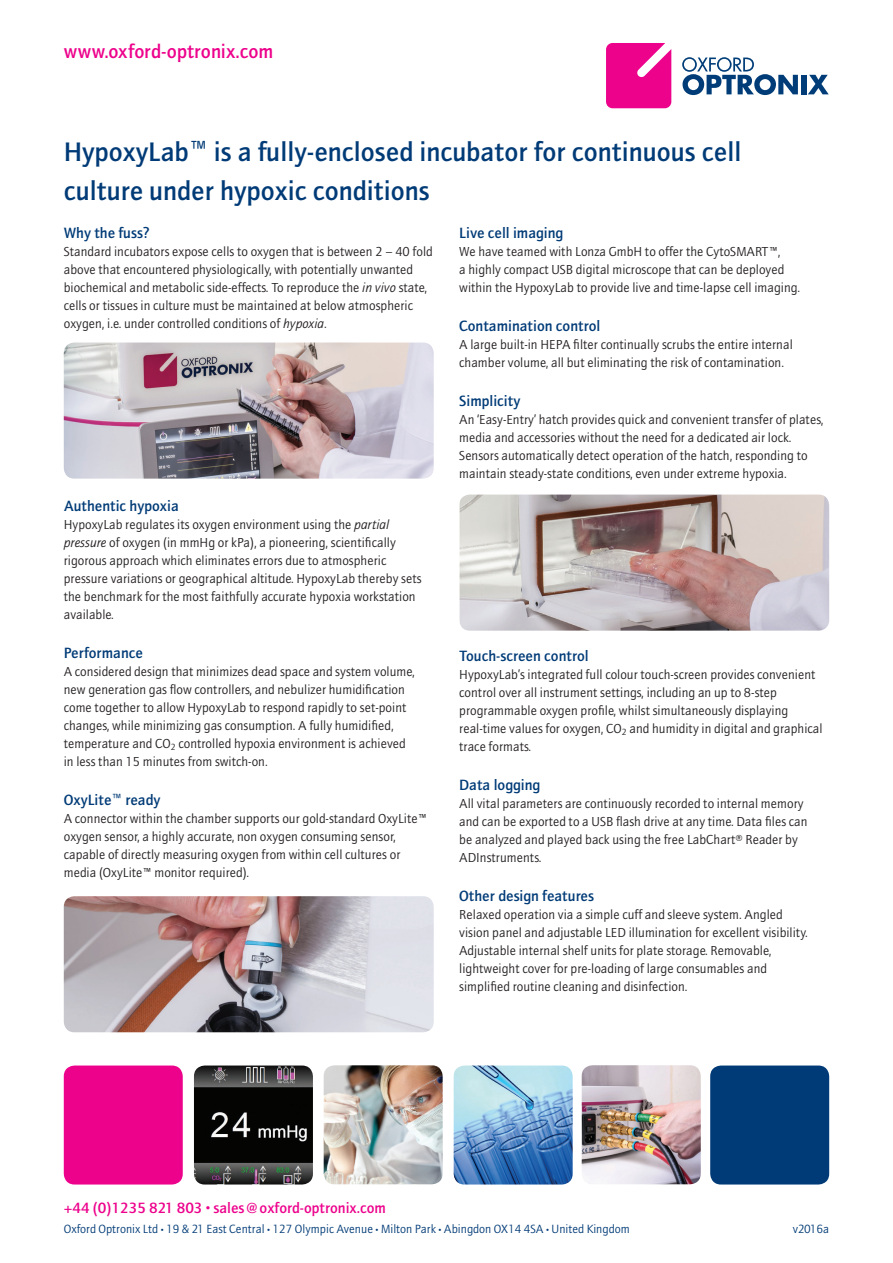
<style>
.page{position:relative;width:893px;height:1263px;background:#fff}
.page>*{position:absolute;margin:0;border:0;box-sizing:border-box;transform-origin:0 0}
.t1{font:500 27px/39px "AT Quay Sans";color:#013b77}
.t2{font:500 19.5px "AT Quay Sans";letter-spacing:-.005em;color:#ed028c}
.t3{font:500 15px "AT Quay Sans";color:#013b77}
.t4{font:500 15px "AT Quay Sans";color:#ed028c}
.t5{font:13.2px/18px "AT Quay Sans";color:#231f20}
.t6{font:12px "AT Quay Sans";color:#013b77}
.s1{font-style:italic}
.s2{font-size:9px}
.s3{font-size:6px}
</style>
<div class="page">
<svg style="left:682px;top:57px;width:116px;height:38px"></svg>
<div style="left:801px;top:75px;width:5px;height:19px;background:#003d78"></div>
<svg style="left:808px;top:75px;width:21px;height:19px"></svg>
<svg style="left:606px;top:43px;width:65px;height:65px;background:#ee1996"></svg>
<img style="left:459px;top:495px;width:370px;height:136px">
<img style="left:64px;top:342px;width:370px;height:137px">
<img style="left:64px;top:896px;width:370px;height:136px">
<div style="left:64px;top:1065px;width:119px;height:119px;background:#ed028c;border-radius:11px"></div>
<img style="left:194px;top:1065px;width:119px;height:119px">
<img style="left:454px;top:1065px;width:119px;height:119px">
<div style="left:710px;top:1065px;width:119px;height:119px;background:#013b77;border-radius:11px"></div>
<img style="left:324px;top:1065px;width:119px;height:119px">
<img style="left:582px;top:1065px;width:119px;height:119px">
<h2 class="t2" style="left:64px;top:43px;width:211px">www.oxford-optronix.com</h2>
<h1 class="t1" style="left:64px;top:135px;width:679px">HypoxyLab™ is a fully-enclosed incubator for continuous cell culture under hypoxic conditions</h1>
<p class="t3" style="left:64px;top:227px;width:87px">Why the fuss?</p>
<p class="t5" style="left:64px;top:243px;width:370px">Standard incubators expose cells to oxygen that is between 2 – 40 fold above that encountered physiologically, with potentially unwanted biochemical and metabolic side-effects. To reproduce the <span class="s1">in vivo</span> state, cells or tissues in culture must be maintained at below atmospheric oxygen, i.e. under controlled conditions of <span class="s1">hypoxia</span>.</p>
<p class="t3" style="left:459px;top:227px;width:106px">Live cell imaging</p>
<p class="t5" style="left:459px;top:243px;width:343px">We have teamed with Lonza GmbH to offer the CytoSMART™,<br>a highly compact USB digital microscope that can be deployed within the HypoxyLab to provide live and time-lapse cell imaging.</p>
<p class="t3" style="left:459px;top:320px;width:143px">Contamination control</p>
<p class="t5" style="left:459px;top:336px;width:335px">A large built-in HEPA filter continually scrubs the entire internal chamber volume, all but eliminating the risk of contamination.</p>
<p class="t3" style="left:459px;top:395px;width:63px">Simplicity</p>
<p class="t5" style="left:459px;top:411px;width:366px">An ‘Easy-Entry’ hatch provides quick and convenient transfer of plates, media and accessories without the need for a dedicated air lock.<br>Sensors automatically detect operation of the hatch, responding to maintain steady-state conditions, even under extreme hypoxia.</p>
<p class="t3" style="left:64px;top:500px;width:117px">Authentic hypoxia</p>
<p class="t5" style="left:64px;top:516px;width:359px">HypoxyLab regulates its oxygen environment using the <span class="s1">partial pressure</span> of oxygen (in mmHg or kPa), a pioneering, scientifically rigorous approach which eliminates errors due to atmospheric pressure variations or geographical altitude. HypoxyLab thereby sets the benchmark for the most faithfully accurate hypoxia workstation available.</p>
<p class="t3" style="left:64px;top:647px;width:81px">Performance</p>
<p class="t5" style="left:64px;top:663px;width:352px">A considered design that minimizes dead space and system volume, new generation gas flow controllers, and nebulizer humidification come together to allow HypoxyLab to respond rapidly to set-point changes, while minimizing gas consumption. A fully humidified, temperature and CO<sub>2</sub> controlled hypoxia environment is achieved in less than 15 minutes from switch-on.</p>
<p class="t3" style="left:64px;top:794px;width:98px">OxyLite™ ready</p>
<p class="t5" style="left:64px;top:810px;width:365px">A connector within the chamber supports our gold-standard OxyLite™ oxygen sensor, a highly accurate, non oxygen consuming sensor, capable of directly measuring oxygen from within cell cultures or media (OxyLite™ monitor required).</p>
<p class="t3" style="left:459px;top:650px;width:131px">Touch-screen control</p>
<p class="t5" style="left:459px;top:666px;width:365px">HypoxyLab’s integrated full colour touch-screen provides convenient control over all instrument settings, including an up to 8-step programmable oxygen profile, whilst simultaneously displaying real-time values for oxygen, CO<sub>2</sub> and humidity in digital and graphical trace formats.</p>
<p class="t3" style="left:459px;top:779px;width:83px">Data logging</p>
<p class="t5" style="left:459px;top:795px;width:350px">All vital parameters are continuously recorded to internal memory and can be exported to a USB flash drive at any time. Data files can be analyzed and played back using the free LabChart® Reader by ADInstruments.</p>
<p class="t3" style="left:459px;top:890px;width:136px">Other design features</p>
<p class="t5" style="left:459px;top:906px;width:350px">Relaxed operation via a simple cuff and sleeve system. Angled vision panel and adjustable LED illumination for excellent visibility.<br>Adjustable internal shelf units for plate storage. Removable, lightweight cover for pre-loading of large consumables and simplified routine cleaning and disinfection.</p>
<p class="t4" style="left:64px;top:1201px;width:324px">+44 (0)1235 821 803 <span class="s2">•</span> sales@oxford-optronix.com</p>
<p class="t6" style="left:64px;top:1224px;width:568px">Oxford Optronix Ltd <span class="s3">•</span> 19 &amp; 21 East Central <span class="s3">•</span> 127 Olympic Avenue <span class="s3">•</span> Milton Park <span class="s3">•</span> Abingdon OX14 4SA <span class="s3">•</span> United Kingdom</p>
<p class="t6" style="left:793px;top:1224px;width:38px">v2016a</p>
</div>
